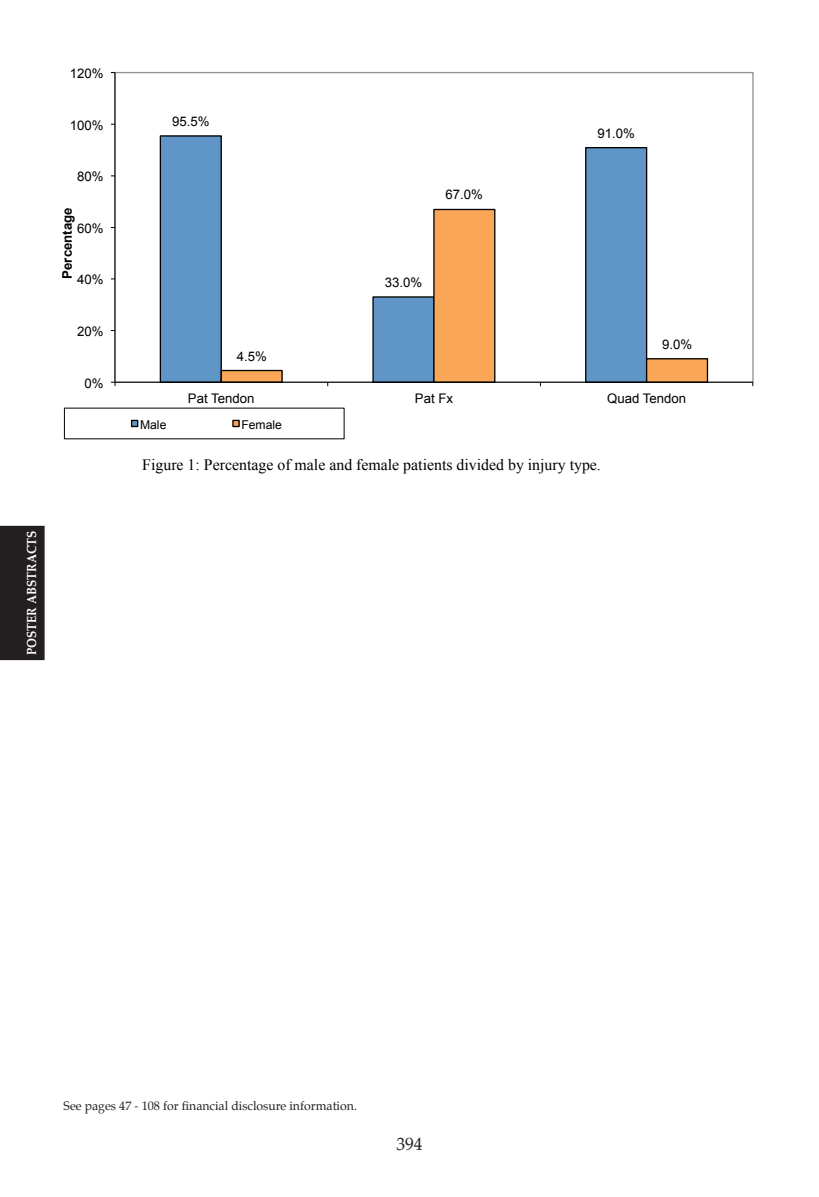
<style>
.page{position:relative;width:819px;height:1197px;background:#fff}
.page>*{position:absolute;margin:0;border:0;box-sizing:border-box;transform-origin:0 0}
.t1{font:17.5px "Palatino";color:#231f20}
.t2{font:15.92px "Times New Roman";color:#000}
.t3{font:13.12px "Arial";color:#000}
.t4{font:700 13.12px "Palatino";color:#fff;scale:.9 1}
.t5{font:700 13.12px "Arial";color:#000}
.t6{font:12.25px "Palatino";color:#231f20}
.t7{font:12.08px "Arial";color:#000}
</style>
<div class="page">
<div style="left:0;top:526px;width:45px;height:134px;background:#231f20"></div>
<svg style="left:159px;top:135px;width:489px;height:247px"></svg>
<svg style="left:220px;top:208px;width:489px;height:174px"></svg>
<hr style="left:115px;top:73px;width:1px;height:309px;background:#000">
<hr style="left:115px;top:382px;width:638px;height:1px;background:#000">
<div style="left:132px;top:420px;width:6px;height:7px;background:#6095c8"></div>
<div style="left:131px;top:420px;width:7px;height:7px;border:1px solid #000"></div>
<div style="left:233px;top:420px;width:6px;height:7px;background:#faa657"></div>
<div style="left:232px;top:420px;width:8px;height:7px;border:1px solid #000"></div>
<p class="t3" style="left:70px;top:65px;width:35px">120%</p>
<p class="t3" style="left:70px;top:116px;width:35px">100%</p>
<p class="t3" style="left:77px;top:168px;width:28px">80%</p>
<p class="t5" style="left:59px;top:279px;width:73px;rotate:-90deg">Percentage</p>
<p class="t3" style="left:77px;top:220px;width:28px">60%</p>
<p class="t3" style="left:77px;top:271px;width:28px">40%</p>
<p class="t3" style="left:77px;top:323px;width:28px">20%</p>
<p class="t3" style="left:84px;top:374px;width:21px">0%</p>
<p class="t4" style="left:20px;top:655px;width:140px;rotate:-90deg">POSTER ABSTRACTS</p>
<p class="t3" style="left:172px;top:113px;width:39px">95.5%</p>
<p class="t3" style="left:237px;top:348px;width:32px">4.5%</p>
<p class="t3" style="left:446px;top:186px;width:39px">67.0%</p>
<p class="t3" style="left:385px;top:274px;width:39px">33.0%</p>
<p class="t3" style="left:598px;top:124px;width:39px">91.0%</p>
<p class="t3" style="left:662px;top:336px;width:32px">9.0%</p>
<p class="t3" style="left:188px;top:390px;width:68px">Pat Tendon</p>
<p class="t3" style="left:415px;top:390px;width:40px">Pat Fx</p>
<p class="t3" style="left:607px;top:390px;width:81px">Quad Tendon</p>
<p class="t7" style="left:140px;top:417px;width:28px">Male</p>
<p class="t7" style="left:241px;top:417px;width:42px">Female</p>
<p class="t2" style="left:142px;top:454px;width:460px">Figure 1: Percentage of male and female patients divided by injury type.</p>
<p class="t6" style="left:64px;top:1095px;width:295px">See pages 47 - 108 for financial disclosure information.</p>
<p class="t1" style="left:396px;top:1129px;width:28px">394</p>
</div>
